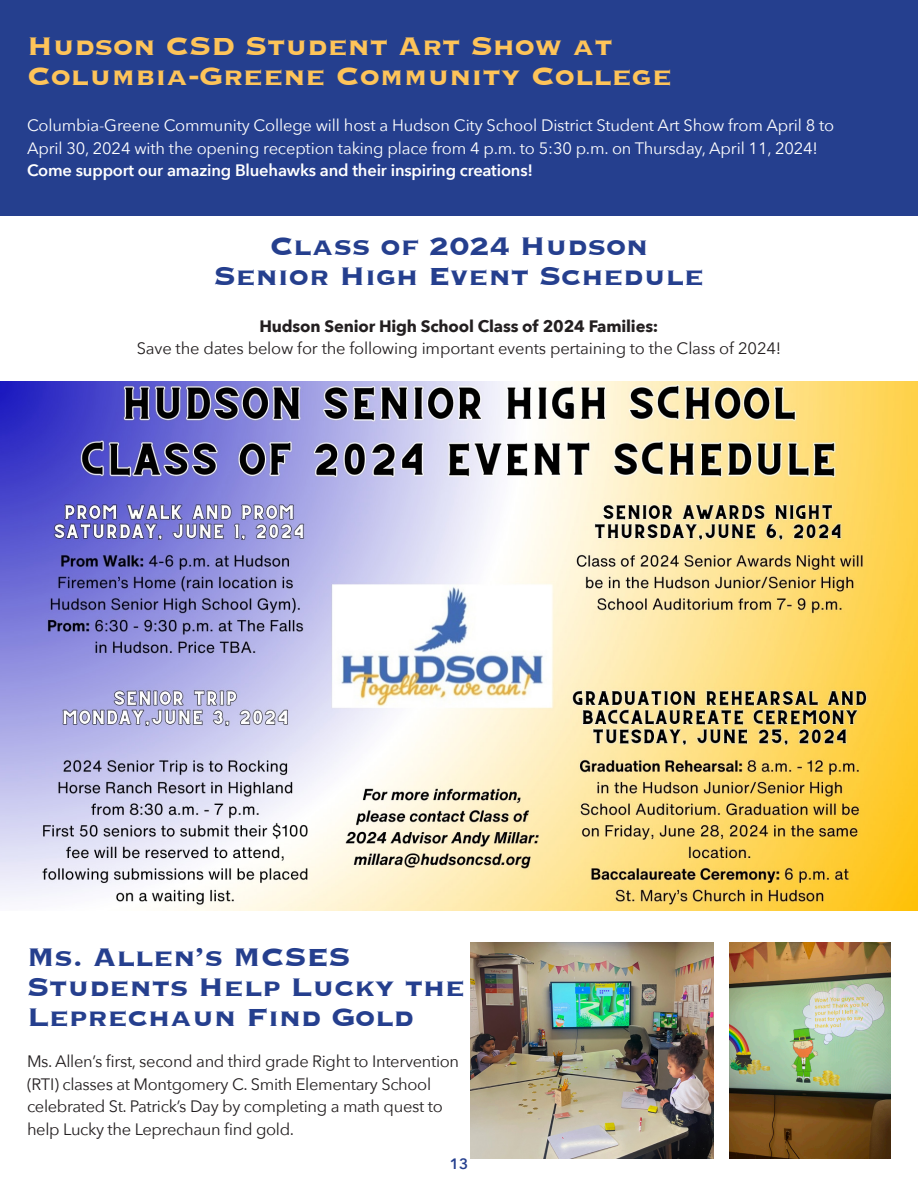
<style>
.page{position:relative;width:918px;height:1188px;background:#fff}
.page>*{position:absolute;margin:0;border:0;box-sizing:border-box;transform-origin:0 0}
.t1{font:700 33px/30px "Copperplate";color:#253f8e}
.t2{font:700 33px/30px "Copperplate";color:#fec459}
.t3{font:16.5px/22.5px "Avenir Next";letter-spacing:-.02em;color:#231f20}
.t4{font:16.5px/22.5px "Avenir Next";letter-spacing:-.01em;color:#fff}
.t5{font:700 16.5px "Avenir Next";letter-spacing:-.01em;color:#231f20}
.t6{font:600 15px "Avenir Next";color:#253f8e}
.s1{font-weight:600}
</style>
<div class="page">
<div style="left:0;top:0;width:918px;height:216px;background:#253f8e"></div>
<img style="left:0;top:381px;width:918px;height:530px">
<img style="left:471px;top:943px;width:243px;height:216px">
<img style="left:729px;top:943px;width:161px;height:216px">
<p class="t2" style="left:27px;top:30px;width:647px">Hudson CSD Student Art Show at<br>Columbia-Greene Community College</p>
<p class="t4" style="left:27px;top:113px;width:809px">Columbia-Greene Community College will host a Hudson City School District Student Art Show from April 8 to<br>April 30, 2024 with the opening reception taking place from 4 p.m. to 5:30 p.m. on Thursday, April 11, 2024!<br><span class="s1">Come support our amazing Bluehawks and their inspiring creations!</span></p>
<p class="t1" style="left:270px;top:229px;width:380px">Class of 2024 Hudson</p>
<p class="t1" style="left:214px;top:259px;width:492px">Senior High Event Schedule</p>
<p class="t5" style="left:260px;top:312px;width:400px">Hudson Senior High School Class of 2024 Families:</p>
<p class="t3" style="left:137px;top:337px;width:646px">Save the dates below for the following important events pertaining to the Class of 2024!</p>
<p class="t1" style="left:27px;top:940px;width:440px">Ms. Allen’s MCSES<br>Students Help Lucky the<br>Leprechaun Find Gold</p>
<p class="t3" style="left:27px;top:1050px;width:434px">Ms. Allen’s first, second and third grade Right to Intervention (RTI) classes at Montgomery C. Smith Elementary School celebrated St. Patrick’s Day by completing a math quest to help Lucky the Leprechaun find gold.</p>
<p class="t6" style="left:450px;top:1151px;width:20px">13</p>
</div>
